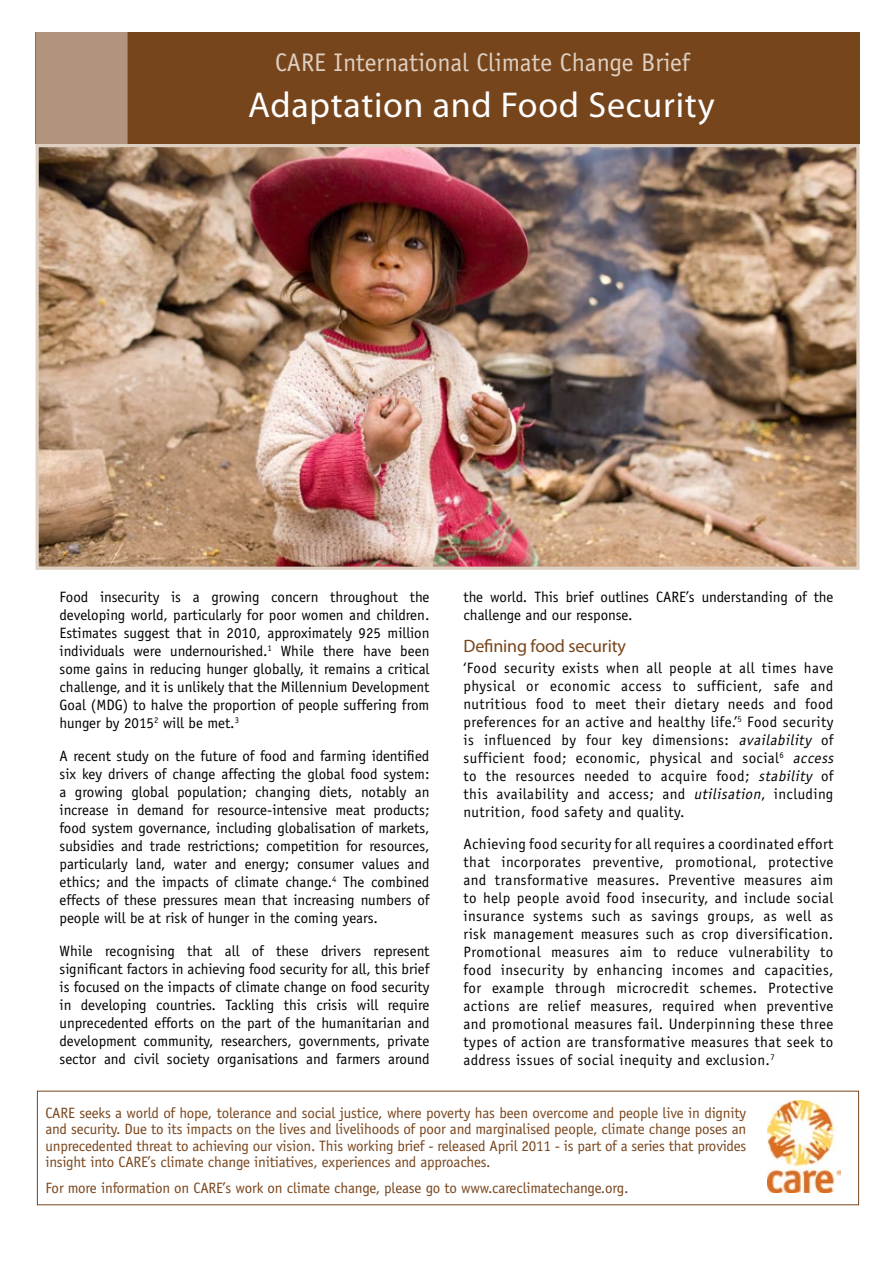
<style>
.page{position:relative;width:893px;height:1263px;background:#fff}
.page>*{position:absolute;margin:0;border:0;box-sizing:border-box;transform-origin:0 0}
.t1{font:36px "Myriad Pro";letter-spacing:.02em;color:#fff}
.t2{font:25.5px "Officina Sans";color:#decfc1}
.t3{font:18px "Myriad Pro";letter-spacing:-.01em;color:#77451b}
.t4{font:15px/18px "Officina Sans";letter-spacing:.03em;color:#000;text-align:justify}
.t5{font:15px/16.5px "Officina Sans";letter-spacing:-.01em;color:#78451c;text-align:justify}
.t6{font:15px/18px "Officina Sans";color:#000}
.s1{font-style:italic}
</style>
<div class="page">
<img style="left:767px;top:1100px;width:73px;height:92px">
<div style="left:36px;top:32px;width:824px;height:112px;background:#77451b"></div>
<div style="left:36px;top:26px;width:92px;height:120px;background:#b1947c;border:2px solid #fff"></div>
<img style="left:40px;top:148px;width:816px;height:418px">
<div style="left:36px;top:144px;width:824px;height:426px;border:3px solid #decfc1"></div>
<h2 class="t2" style="left:275px;top:47px;width:416px">CARE International Climate Change Brief</h2>
<h1 class="t1" style="left:248px;top:83px;width:468px">Adaptation and Food Security</h1>
<p class="t6" style="left:463px;top:588px;width:371px">the world. This brief outlines CARE’s understanding of the challenge and our response.</p>
<p class="t3" style="left:463px;top:635px;width:164px">Defining food security</p>
<p class="t4" style="left:463px;top:659px;width:375px;text-align:left">‘Food security exists when all people at all times have physical or economic access to sufficient, safe and nutritious food to meet their dietary needs and food preferences for an active and healthy life.’<sup>5</sup> Food security is influenced by four key dimensions: <span class="s1">availability</span> of sufficient food; economic, physical and social<sup>6</sup> <span class="s1">access </span>to the resources needed to acquire food; <span class="s1">stability</span> of this availability and access; and <span class="s1">utilisation</span>, including nutrition, food safety and quality.</p>
<p class="t4" style="left:463px;top:834px;width:371px">Achieving food security for all requires a coordinated effort that incorporates preventive, promotional, protective and transformative measures. Preventive measures aim to help people avoid food insecurity, and include social insurance systems such as savings groups, as well as risk management measures such as crop diversification.<br>Promotional measures aim to reduce vulnerability to food insecurity by enhancing incomes and capacities, for example through microcredit schemes. Protective actions are relief measures, required when preventive and promotional measures fail. Underpinning these three types of action are transformative measures that seek to address issues of social inequity and exclusion.<sup>7</sup></p>
<p class="t5" style="left:45px;top:1104px;width:702px">CARE seeks a world of hope, tolerance and social justice, where poverty has been overcome and people live in dignity and security. Due to its impacts on the lives and livelihoods of poor and marginalised people, climate change poses an unprecedented threat to achieving our vision. This working brief - released April 2011 - is part of a series that provides insight into CARE’s climate change initiatives, experiences and approaches.</p>
<p class="t5" style="left:45px;top:1179px;width:585px">For more information on CARE’s work on climate change, please go to www.careclimatechange.org.</p>
<p class="t4" style="left:60px;top:588px;width:371px">Food insecurity is a growing concern throughout the developing world, particularly for poor women and children.<br>Estimates suggest that in 2010, approximately 925 million individuals were undernourished.<sup>1</sup> While there have been some gains in reducing hunger globally, it remains a critical challenge, and it is unlikely that the Millennium Development Goal (MDG) to halve the proportion of people suffering from hunger by 2015<sup>2</sup> will be met.<sup>3</sup></p>
<p class="t4" style="left:60px;top:747px;width:371px">A recent study on the future of food and farming identified six key drivers of change affecting the global food system: a growing global population; changing diets, notably an increase in demand for resource-intensive meat products; food system governance, including globalisation of markets, subsidies and trade restrictions; competition for resources, particularly land, water and energy; consumer values and ethics; and the impacts of climate change.<sup>4</sup> The combined effects of these pressures mean that increasing numbers of people will be at risk of hunger in the coming years.</p>
<p class="t4" style="left:60px;top:942px;width:371px">While recognising that all of these drivers represent significant factors in achieving food security for all, this brief is focused on the impacts of climate change on food security in developing countries. Tackling this crisis will require unprecedented efforts on the part of the humanitarian and development community, researchers, governments, private sector and civil society organisations and farmers around</p>
</div>
